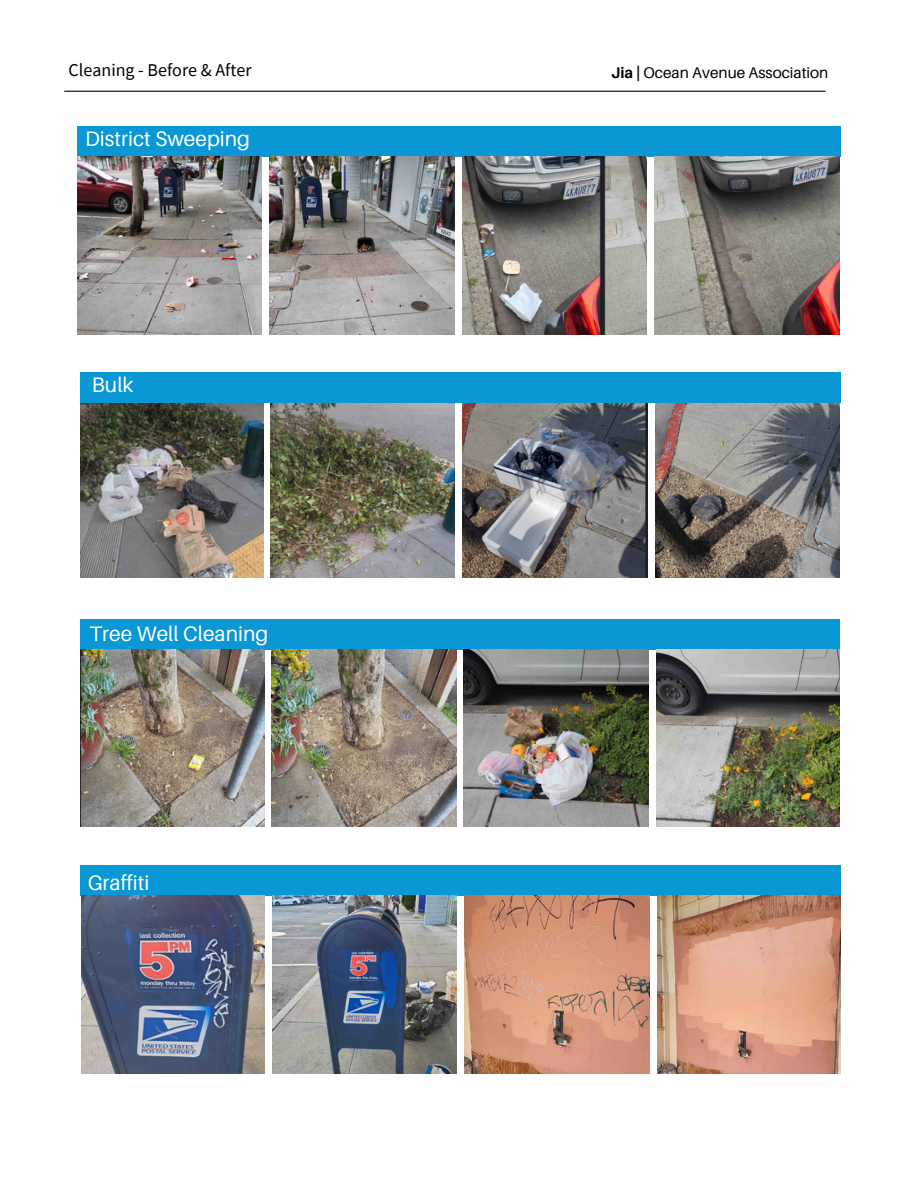
<style>
.page{position:relative;width:918px;height:1188px;background:#fff}
.page>*{position:absolute;margin:0;border:0;box-sizing:border-box;transform-origin:0 0}
.t1{font:21px "Aileron";color:#fff}
.t2{font:18px "Source Sans Pro";color:#000}
.t3{font:15.45px "Aileron";color:#000}
.s1{font-weight:700}
</style>
<div class="page">
<hr style="left:65px;top:91px;width:760px;height:1px;background:#000">
<img style="left:270px;top:403px;width:185px;height:175px">
<img style="left:81px;top:403px;width:182px;height:175px">
<img style="left:463px;top:403px;width:184px;height:175px">
<img style="left:655px;top:403px;width:185px;height:175px">
<div style="left:81px;top:373px;width:760px;height:30px;background:#0a97d6"></div>
<div style="left:77px;top:126px;width:764px;height:31px;background:#0a97d6"></div>
<div style="left:81px;top:865px;width:760px;height:31px;background:#0a97d6"></div>
<div style="left:80px;top:619px;width:760px;height:30px;background:#0a97d6"></div>
<img style="left:77px;top:157px;width:185px;height:177px">
<img style="left:81px;top:649px;width:183px;height:178px">
<img style="left:82px;top:896px;width:183px;height:177px">
<img style="left:270px;top:157px;width:184px;height:177px">
<img style="left:272px;top:649px;width:184px;height:178px">
<img style="left:272px;top:896px;width:185px;height:177px">
<img style="left:462px;top:157px;width:185px;height:177px">
<img style="left:464px;top:649px;width:184px;height:178px">
<img style="left:465px;top:896px;width:184px;height:177px">
<img style="left:655px;top:157px;width:185px;height:177px">
<img style="left:656px;top:649px;width:184px;height:178px">
<img style="left:657px;top:896px;width:183px;height:177px">
<p class="t2" style="left:69px;top:59px;width:185px">Cleaning - Before &amp; After</p>
<p class="t3" style="left:611px;top:63px;width:219px"><span class="s1">Jia |</span> Ocean Avenue Association</p>
<p class="t1" style="left:85px;top:125px;width:167px">District Sweeping</p>
<p class="t1" style="left:92px;top:372px;width:43px">Bulk</p>
<p class="t1" style="left:89px;top:621px;width:181px">Tree Well Cleaning</p>
<p class="t1" style="left:88px;top:869px;width:63px">Graffiti</p>
</div>
